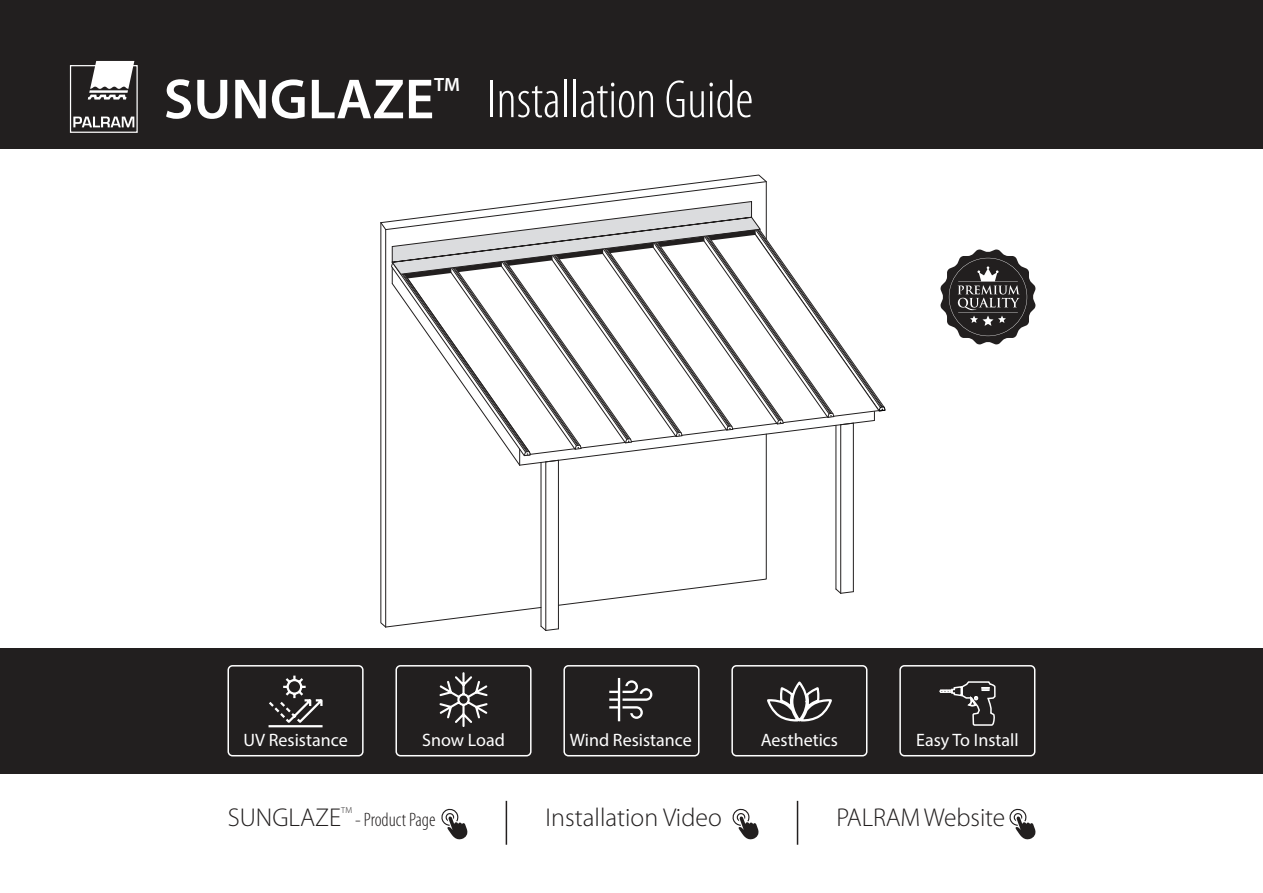
<style>
.page{position:relative;width:1263px;height:893px;background:#fff}
.page>*{position:absolute;margin:0;border:0;box-sizing:border-box;transform-origin:0 0}
.t1{font:600 57px "Myriad Pro";color:#fff}
.t2{font:300 condensed 54px "Myriad Pro";color:#fff}
.t3{font:300 25.8px "Myriad Pro";color:#221f1f}
.t4{font:300 condensed 19.5px "Myriad Pro";color:#221f1f}
.t5{font:600 19.2px "Myriad Pro";color:#fff}
.t6{font:18px "Myriad Pro";color:#fff}
.t7{font:300 8.7px "Myriad Pro";color:#221f1f}
</style>
<div class="page">
<svg style="left:380px;top:174px;width:506px;height:457px"></svg>
<svg style="left:441px;top:808px;width:27px;height:32px"></svg>
<svg style="left:732px;top:808px;width:27px;height:32px"></svg>
<svg style="left:1009px;top:808px;width:27px;height:32px"></svg>
<hr style="left:506px;top:801px;width:1px;height:44px;background:#221f1f">
<hr style="left:797px;top:801px;width:1px;height:44px;background:#221f1f">
<div style="left:0;top:648px;width:1263px;height:125px;background:#221f1f"></div>
<div style="left:731px;top:665px;width:136px;height:91px;border:2px solid #fff;border-radius:4px"></div>
<svg style="left:767px;top:681px;width:65px;height:41px"></svg>
<div style="left:563px;top:665px;width:136px;height:91px;border:2px solid #fff;border-radius:4px"></div>
<svg style="left:609px;top:678px;width:43px;height:43px"></svg>
<div style="left:227px;top:665px;width:137px;height:91px;border:2px solid #fff;border-radius:4px"></div>
<svg style="left:268px;top:675px;width:55px;height:53px"></svg>
<div style="left:899px;top:665px;width:136px;height:91px;border:2px solid #fff;border-radius:4px"></div>
<svg style="left:939px;top:681px;width:57px;height:45px"></svg>
<div style="left:395px;top:665px;width:136px;height:91px;border:2px solid #fff;border-radius:4px"></div>
<svg style="left:439px;top:672px;width:49px;height:55px"></svg>
<div style="left:0;top:0;width:1263px;height:149px;background:#221f1f"></div>
<svg style="left:940px;top:249px;width:96px;height:96px"></svg>
<div style="left:70px;top:65px;width:68px;height:68px;border:1px solid #fff"></div>
<svg style="left:73px;top:117px;width:61px;height:10px"></svg>
<svg style="left:88px;top:61px;width:46px;height:39px"></svg>
<h1 class="t1" style="left:164px;top:77px;width:272px">SUNGLAZE</h1>
<p class="t5" style="left:434px;top:77px;width:28px">TM</p>
<h2 class="t2" style="left:487px;top:79px;width:267px">Installation Guide</h2>
<p class="t6" style="left:243px;top:733px;width:106px">UV Resistance</p>
<p class="t6" style="left:422px;top:733px;width:84px">Snow Load</p>
<p class="t6" style="left:570px;top:733px;width:123px">Wind Resistance</p>
<p class="t6" style="left:761px;top:733px;width:79px">Aesthetics</p>
<p class="t6" style="left:916px;top:733px;width:104px">Easy To Install</p>
<p class="t4" style="left:355px;top:812px;width:82px">- Product Page</p>
<h3 class="t3" style="left:545px;top:807px;width:178px">Installation Video</h3>
<h3 class="t3" style="left:836px;top:807px;width:170px">PALRAM Website</h3>
<h3 class="t3" style="left:228px;top:807px;width:115px">SUNGLAZE</h3>
<p class="t7" style="left:341px;top:807px;width:12px">TM</p>
</div>
